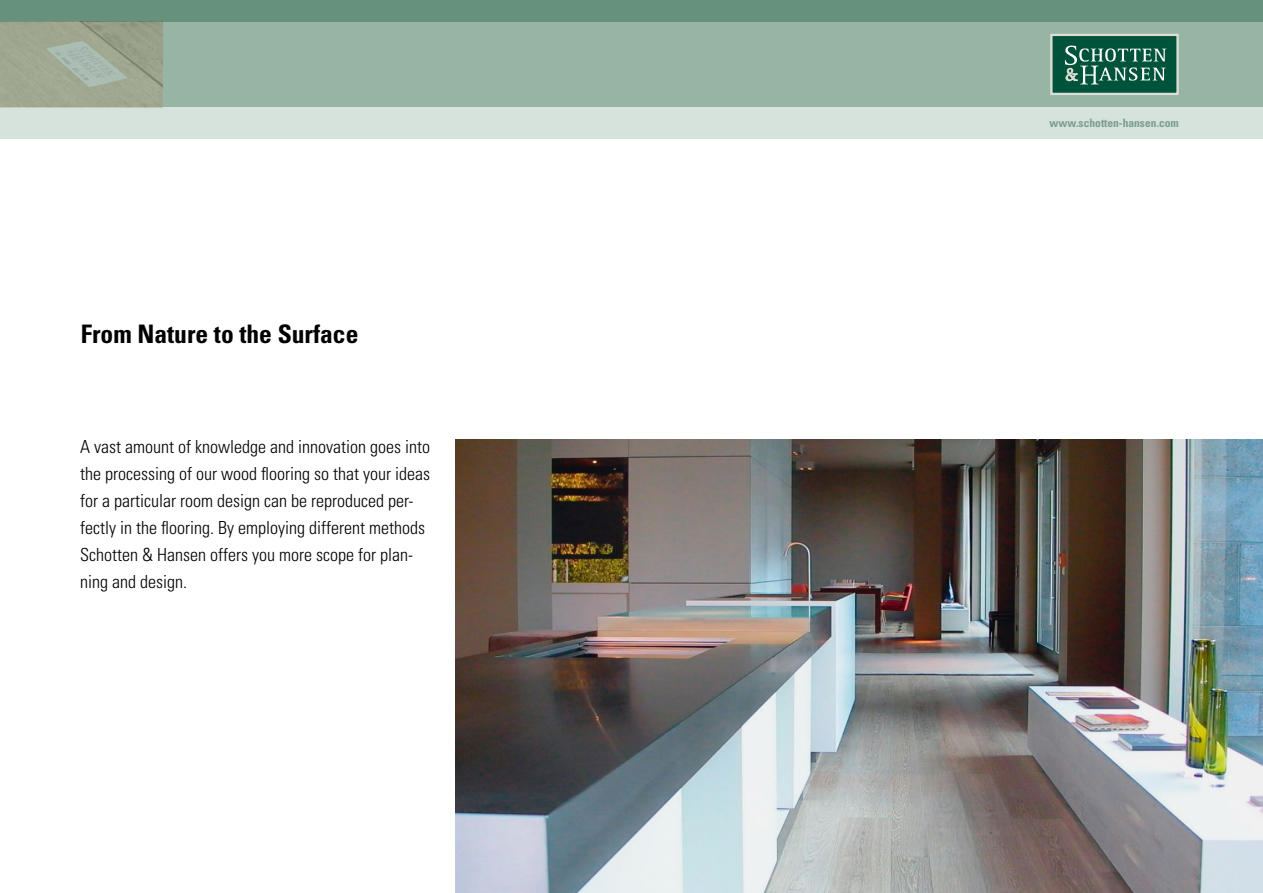
<style>
.page{position:relative;width:1263px;height:893px;background:#fff}
.page>*{position:absolute;margin:0;border:0;box-sizing:border-box;transform-origin:0 0}
.t1{font:700 condensed 25.5px "Univers";color:#000}
.t2{font:300 condensed 18px/27px "Univers";color:#000}
.t3{font:700 condensed 11.55px "Univers";color:#799e8d}
</style>
<div class="page">
<div style="left:0;top:21px;width:1263px;height:87px;background:#97b4a5"></div>
<div style="left:0;top:0;width:1263px;height:21px;background:#66917d"></div>
<div style="left:0;top:108px;width:1263px;height:31px;background:#d6e2dc"></div>
<div style="left:1051px;top:35px;width:126px;height:59px;background:#00533b"></div>
<svg style="left:1065px;top:46px;width:101px;height:38px"></svg>
<div style="left:1050px;top:34px;width:128px;height:61px;border:2px solid #dbded3"></div>
<img style="left:456px;top:439px;width:807px;height:454px">
<img style="left:0;top:21px;width:163px;height:87px">
<h1 class="t1" style="left:81px;top:319px;width:279px">From Nature to the Surface</h1>
<p class="t2" style="left:80px;top:433px;width:351px">A vast amount of knowledge and innovation goes into the processing of our wood flooring so that your ideas for a particular room design can be reproduced per&shy;fectly in the flooring. By employing different methods Schotten &amp; Hansen offers you more scope for plan&shy;ning and design.</p>
<p class="t3" style="left:1050px;top:116px;width:131px">www.schotten-hansen.com</p>
</div>
